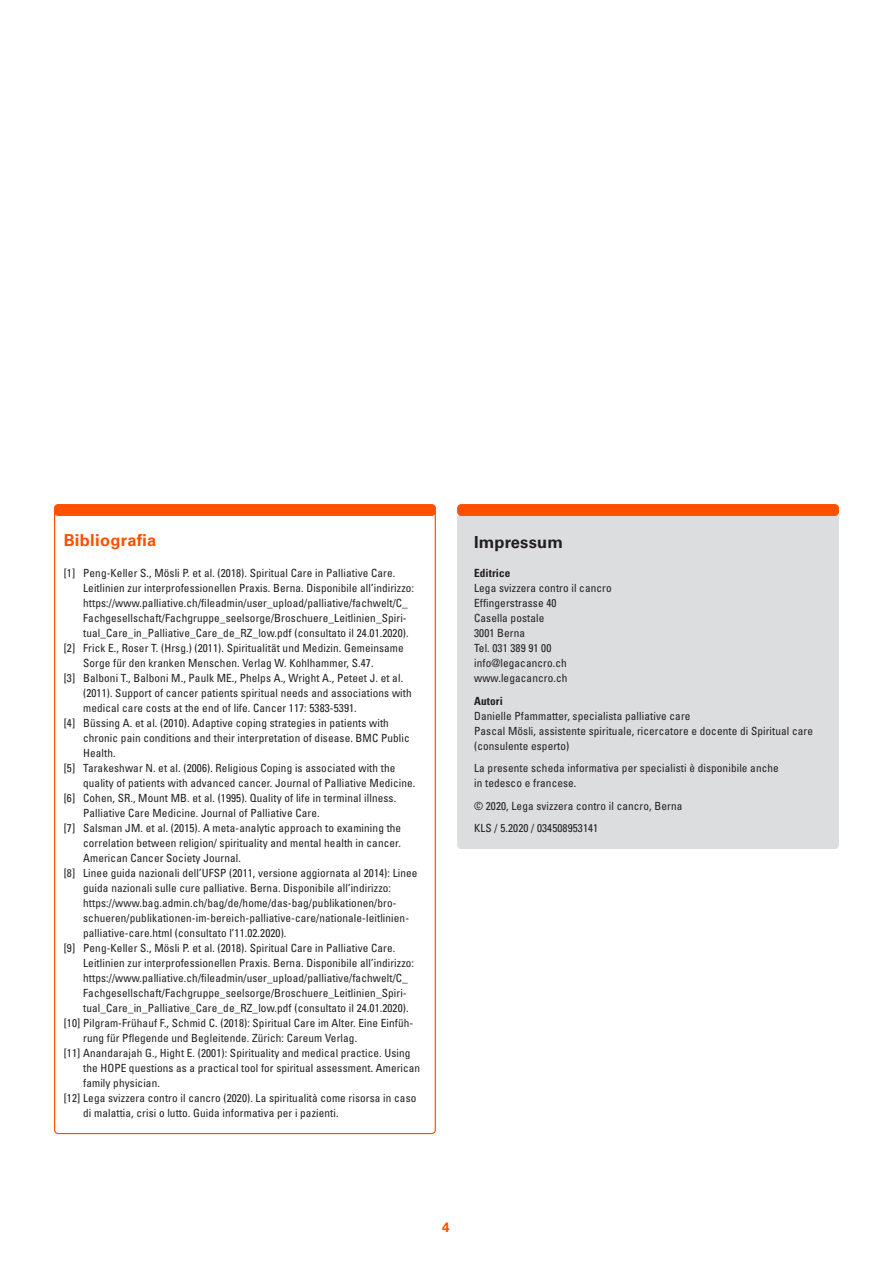
<style>
.page{position:relative;width:893px;height:1263px;background:#fff}
.page>*{position:absolute;margin:0;border:0;box-sizing:border-box;transform-origin:0 0}
.Untertitel_orange{font:700 16.5px "Univers LT Std";letter-spacing:.015em;color:#ff5000}
.Untertitel{font:700 16.5px "Univers LT Std";letter-spacing:.01em;color:#231f20}
.Untertitel_orange-2{font:700 13.5px "Univers LT Std";color:#ff5000}
.Impressum_Aufzählung{font:condensed 11.25px/15px "Univers LT Std";letter-spacing:.01em;color:#231f20}
.Impressum{font:condensed 11.25px/15px "Univers LT Std";letter-spacing:.01em;color:#231f20}
.Impressum-2{font:700 condensed 11.25px "Univers LT Std";letter-spacing:.01em;color:#231f20}
</style>
<div class="page">
<div style="left:457px;top:513px;width:382px;height:336px;background:#dcdddf;border-radius:4px"></div>
<div style="left:458px;top:505px;width:380px;height:10px;background:#ff5000;border-radius:4px"></div>
<div style="left:457px;top:504px;width:382px;height:12px;border:1px solid #ff5000;border-radius:4px"></div>
<div style="left:55px;top:505px;width:380px;height:10px;background:#ff5000;border-radius:4px"></div>
<div style="left:54px;top:504px;width:382px;height:12px;border:1px solid #ff5000;border-radius:4px"></div>
<p class="Untertitel_orange" style="left:64px;top:530px;width:94px">Bibliografia</p>
<p class="Impressum_Aufzählung" style="left:83px;top:566px;width:332px;text-indent:-20px">[1] Peng-Keller S., Mösli P. et al. (2018). Spiritual Care in Palliative Care.<br>Leitlinien zur interprofessionellen Praxis. Berna. Disponibile all’indirizzo: https://www.palliative.ch/fileadmin/user_upload/palliative/fachwelt/C_ Fachgesellschaft/Fachgruppe_seelsorge/Broschuere_Leitlinien_Spiri&shy;tual_Care_in_Palliative_Care_de_RZ_low.pdf (consultato il 24.01.2020).</p>
<p class="Impressum_Aufzählung" style="left:83px;top:641px;width:322px;text-indent:-19px">[2] Frick E., Roser T. (Hrsg.) (2011). Spiritualität und Medizin. Gemeinsame<br>Sorge für den kranken Menschen. Verlag W. Kohlhammer, S.47.</p>
<p class="Impressum_Aufzählung" style="left:83px;top:671px;width:330px;text-indent:-19px">[3] Balboni T., Balboni M., Paulk ME., Phelps A., Wright A., Peteet J. et al. (2011). Support of cancer patients spiritual needs and associations with medical care costs at the end of life. Cancer 117: 5383-5391.</p>
<p class="Impressum_Aufzählung" style="left:64px;top:716px;width:327px">[4] Büssing A. et al. (2010). Adaptive coping strategies in patients with</p>
<p class="Impressum_Aufzählung" style="left:83px;top:731px;width:328px">chronic pain conditions and their interpretation of disease. BMC Public<br>Health.</p>
<p class="Impressum_Aufzählung" style="left:64px;top:761px;width:333px">[5] Tarakeshwar N. et al. (2006). Religious Coping is associated with the</p>
<p class="Impressum_Aufzählung" style="left:83px;top:776px;width:334px">quality of patients with advanced cancer. Journal of Palliative Medicine.</p>
<p class="Impressum_Aufzählung" style="left:64px;top:791px;width:334px">[6] Cohen, SR., Mount MB. et al. (1995). Quality of life in terminal illness.</p>
<p class="Impressum_Aufzählung" style="left:83px;top:806px;width:238px">Palliative Care Medicine. Journal of Palliative Care.</p>
<p class="Impressum_Aufzählung" style="left:64px;top:821px;width:339px">[7] Salsman JM. et al. (2015). A meta-analytic approach to examining the</p>
<p class="Impressum_Aufzählung" style="left:83px;top:836px;width:319px">correlation between religion/ spirituality and mental health in cancer.<br>American Cancer Society Journal.</p>
<p class="Impressum_Aufzählung" style="left:83px;top:866px;width:336px;text-indent:-19px">[8] Linee guida nazionali dell’UFSP (2011, versione aggiornata al 2014): Linee guida nazionali sulle cure palliative. Berna. Disponibile all’indirizzo:</p>
<p class="Impressum_Aufzählung" style="left:83px;top:896px;width:327px">https://www.bag.admin.ch/bag/de/home/das-bag/publikationen/bro&shy;schueren/publikationen-im-bereich-palliative-care/nationale-leitlinien&shy;palliative-care.html (consultato l’11.02.2020).</p>
<p class="Impressum_Aufzählung" style="left:64px;top:941px;width:333px">[9] Peng-Keller S., Mösli P. et al. (2018). Spiritual Care in Palliative Care.</p>
<p class="Impressum_Aufzählung" style="left:83px;top:956px;width:332px">Leitlinien zur interprofessionellen Praxis. Berna. Disponibile all’indirizzo: https://www.palliative.ch/fileadmin/user_upload/palliative/fachwelt/C_ Fachgesellschaft/Fachgruppe_seelsorge/Broschuere_Leitlinien_Spiri&shy;tual_Care_in_Palliative_Care_de_RZ_low.pdf (consultato il 24.01.2020).</p>
<p class="Impressum_Aufzählung" style="left:83px;top:1016px;width:332px;text-indent:-19px">[10] Pilgram-Frühauf F., Schmid C. (2018): Spiritual Care im Alter. Eine Einfüh&shy;rung für Pflegende und Begleitende. Zürich: Careum Verlag.</p>
<p class="Impressum_Aufzählung" style="left:83px;top:1046px;width:339px;text-indent:-19px">[11] Anandarajah G., Hight E. (2001): Spirituality and medical practice. Using the HOPE questions as a practical tool for spiritual assessment. American family physician.</p>
<p class="Impressum_Aufzählung" style="left:83px;top:1091px;width:335px;text-indent:-19px">[12] Lega svizzera contro il cancro (2020). La spiritualità come risorsa in caso di malattia, crisi o lutto. Guida informativa per i pazienti.</p>
<p class="Untertitel" style="left:474px;top:532px;width:90px">Impressum</p>
<p class="Impressum-2" style="left:474px;top:566px;width:38px">Editrice</p>
<p class="Impressum" style="left:474px;top:581px;width:139px">Lega svizzera contro il cancro</p>
<p class="Impressum" style="left:474px;top:596px;width:84px">Effingerstrasse 40</p>
<p class="Impressum" style="left:474px;top:611px;width:72px">Casella postale</p>
<p class="Impressum" style="left:474px;top:626px;width:52px">3001 Berna</p>
<p class="Impressum" style="left:474px;top:641px;width:79px">Tel. 031 389 91 00</p>
<p class="Impressum" style="left:474px;top:656px;width:94px">info@legacancro.ch</p>
<p class="Impressum" style="left:474px;top:671px;width:95px">www.legacancro.ch</p>
<p class="Impressum-2" style="left:474px;top:694px;width:30px">Autori</p>
<p class="Impressum" style="left:474px;top:708px;width:218px">Danielle Pfammatter, specialista palliative care</p>
<p class="Impressum" style="left:474px;top:723px;width:340px">Pascal Mösli, assistente spirituale, ricercatore e docente di Spiritual care</p>
<p class="Impressum" style="left:474px;top:738px;width:97px">(consulente esperto)</p>
<p class="Impressum" style="left:474px;top:761px;width:306px">La presente scheda informativa per specialisti è disponibile anche in tedesco e francese.</p>
<p class="Impressum" style="left:474px;top:798px;width:210px">© 2020, Lega svizzera contro il cancro, Berna</p>
<p class="Impressum" style="left:474px;top:821px;width:126px">KLS / 5.2020 / 034508953141</p>
<p class="Untertitel_orange-2" style="left:442px;top:1219px;width:9px">4</p>
</div>
